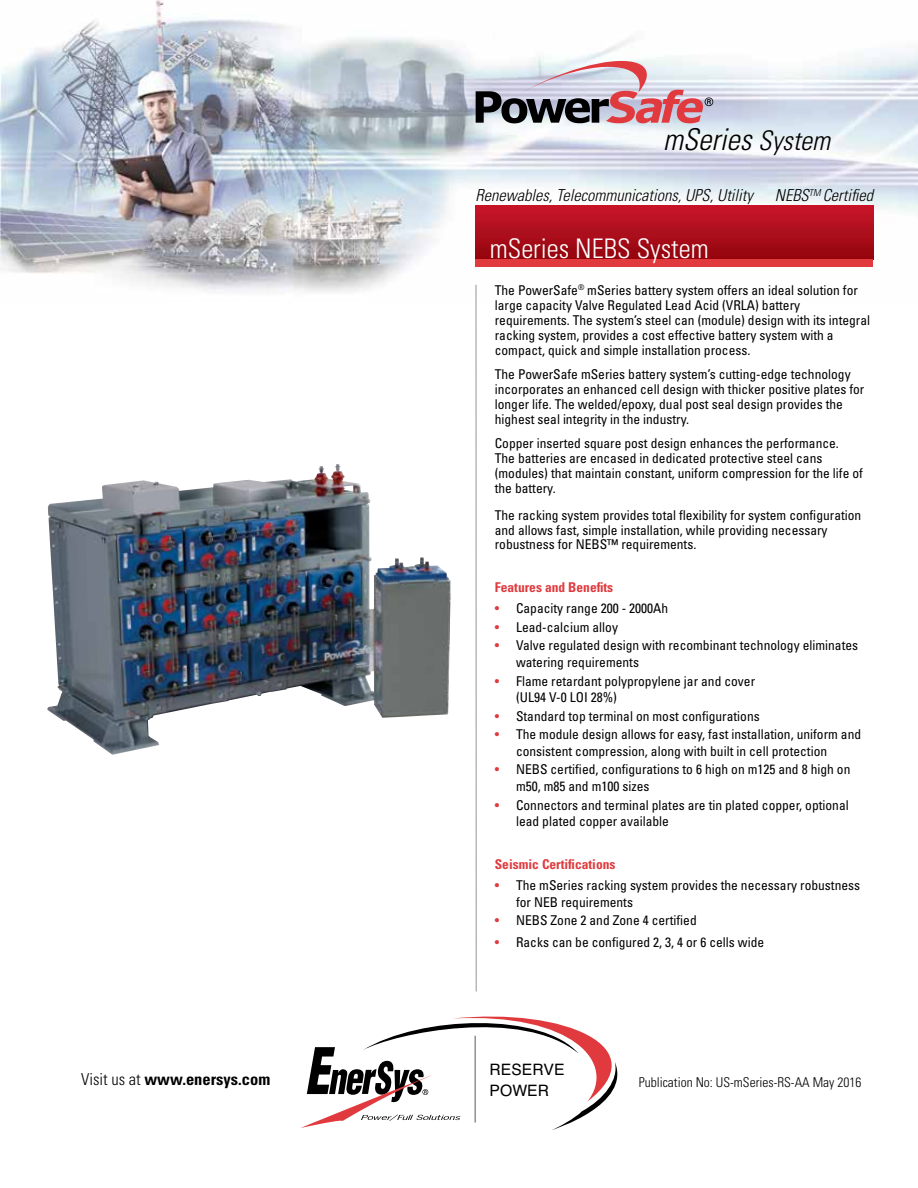
<style>
.page{position:relative;width:918px;height:1188px;background:#fff}
.page>*{position:absolute;margin:0;border:0;box-sizing:border-box;transform-origin:0 0}
.t1{font:italic 300 condensed 30px "Univers LT Std";color:#000}
.t2{font:300 condensed 27px "Univers LT Std";color:#fff}
.t3{font:italic 300 condensed 16.5px "Univers LT Std";color:#000}
.t4{font:700 condensed 16.5px "Univers LT Std";color:#000}
.t5{font:15.75px/21.6px "Helvetica";color:#000}
.t6{font:condensed 13.5px/15px "Univers LT Std";color:#000}
.t7{font:700 condensed 13.5px "Univers LT Std";color:#e03a3e}
.t8{font:300 condensed 13.5px "Univers LT Std";color:#000}
.s1{font-weight:300}
.s2{font-size:27px}
.s3{color:#e03a3e}
</style>
<div class="page">
<img style="left:0;top:0;width:918px;height:302px">
<img style="left:476px;top:206px;width:397px;height:54px">
<div style="left:476px;top:260px;width:397px;height:7px;background:#e03a3e"></div>
<svg style="left:301px;top:1017px;width:316px;height:113px"></svg>
<hr style="left:476px;top:285px;width:1px;height:707px;background:#939598">
<svg style="left:476px;top:55px;width:237px;height:68px;background:#bfacb5"></svg>
<img style="left:47px;top:464px;width:404px;height:291px">
<p class="t4" style="left:81px;top:1069px;width:191px"><span class="s1">Visit us at</span> www.enersys.com</p>
<h1 class="t1" style="left:663px;top:122px;width:168px">mSeries <span class="s2">System</span></h1>
<p class="t3" style="left:476px;top:186px;width:279px">Renewables, Telecommunications, UPS, Utility</p>
<p class="t3" style="left:775px;top:186px;width:100px">NEBS<sup>TM</sup> Certified</p>
<h2 class="t2" style="left:490px;top:232px;width:220px">mSeries NEBS System</h2>
<p class="t6" style="left:495px;top:282px;width:377px">The PowerSafe<sup>®</sup> mSeries battery system offers an ideal solution for large capacity Valve Regulated Lead Acid (VRLA) battery requirements. The system’s steel can (module) design with its integral racking system, provides a cost effective battery system with a compact, quick and simple installation process.</p>
<p class="t6" style="left:495px;top:366px;width:371px">The PowerSafe mSeries battery system’s cutting-edge technology incorporates an enhanced cell design with thicker positive plates for longer life. The welded/epoxy, dual post seal design provides the highest seal integrity in the industry.</p>
<p class="t6" style="left:495px;top:435px;width:370px">Copper inserted square post design enhances the performance.<br>The batteries are encased in dedicated protective steel cans (modules) that maintain constant, uniform compression for the life of the battery.</p>
<p class="t6" style="left:495px;top:507px;width:368px">The racking system provides total flexibility for system configuration and allows fast, simple installation, while providing necessary robustness for NEBS™ requirements.</p>
<p class="t7" style="left:495px;top:579px;width:120px">Features and Benefits</p>
<p class="t6" style="left:495px;top:601px;width:175px"><span class="s3">•</span> Capacity range 200 - 2000Ah</p>
<p class="t6" style="left:495px;top:619px;width:125px"><span class="s3">•</span> Lead-calcium alloy</p>
<p class="t6" style="left:516px;top:637px;width:344px;line-height:16.5px;text-indent:-21px"><span class="s3">•</span> Valve regulated design with recombinant technology eliminates watering requirements</p>
<p class="t6" style="left:516px;top:672px;width:241px;line-height:16.5px;text-indent:-21px"><span class="s3">•</span> Flame retardant polypropylene jar and cover (UL94 V-0 LOI 28%)</p>
<p class="t6" style="left:495px;top:708px;width:266px"><span class="s3">•</span> Standard top terminal on most configurations</p>
<p class="t6" style="left:516px;top:726px;width:347px;line-height:16.5px;text-indent:-21px"><span class="s3">•</span> The module design allows for easy, fast installation, uniform and consistent compression, along with built in cell protection</p>
<p class="t6" style="left:516px;top:761px;width:336px;line-height:16.5px;text-indent:-21px"><span class="s3">•</span> NEBS certified, configurations to 6 high on m125 and 8 high on m50, m85 and m100 sizes</p>
<p class="t6" style="left:516px;top:796px;width:334px;line-height:16.5px;text-indent:-21px"><span class="s3">•</span> Connectors and terminal plates are tin plated copper, optional lead plated copper available</p>
<p class="t7" style="left:495px;top:856px;width:122px">Seismic Certifications</p>
<p class="t6" style="left:516px;top:877px;width:346px;line-height:16.5px;text-indent:-21px"><span class="s3">•</span> The mSeries racking system provides the necessary robustness for NEB requirements</p>
<p class="t6" style="left:495px;top:913px;width:203px"><span class="s3">•</span> NEBS Zone 2 and Zone 4 certified</p>
<p class="t6" style="left:495px;top:934px;width:271px"><span class="s3">•</span> Racks can be configured 2, 3, 4 or 6 cells wide</p>
<p class="t5" style="left:490px;top:1059px;width:76px">RESERVE<br>POWER</p>
<p class="t8" style="left:639px;top:1074px;width:224px">Publication No: US-mSeries-RS-AA May 2016</p>
</div>
